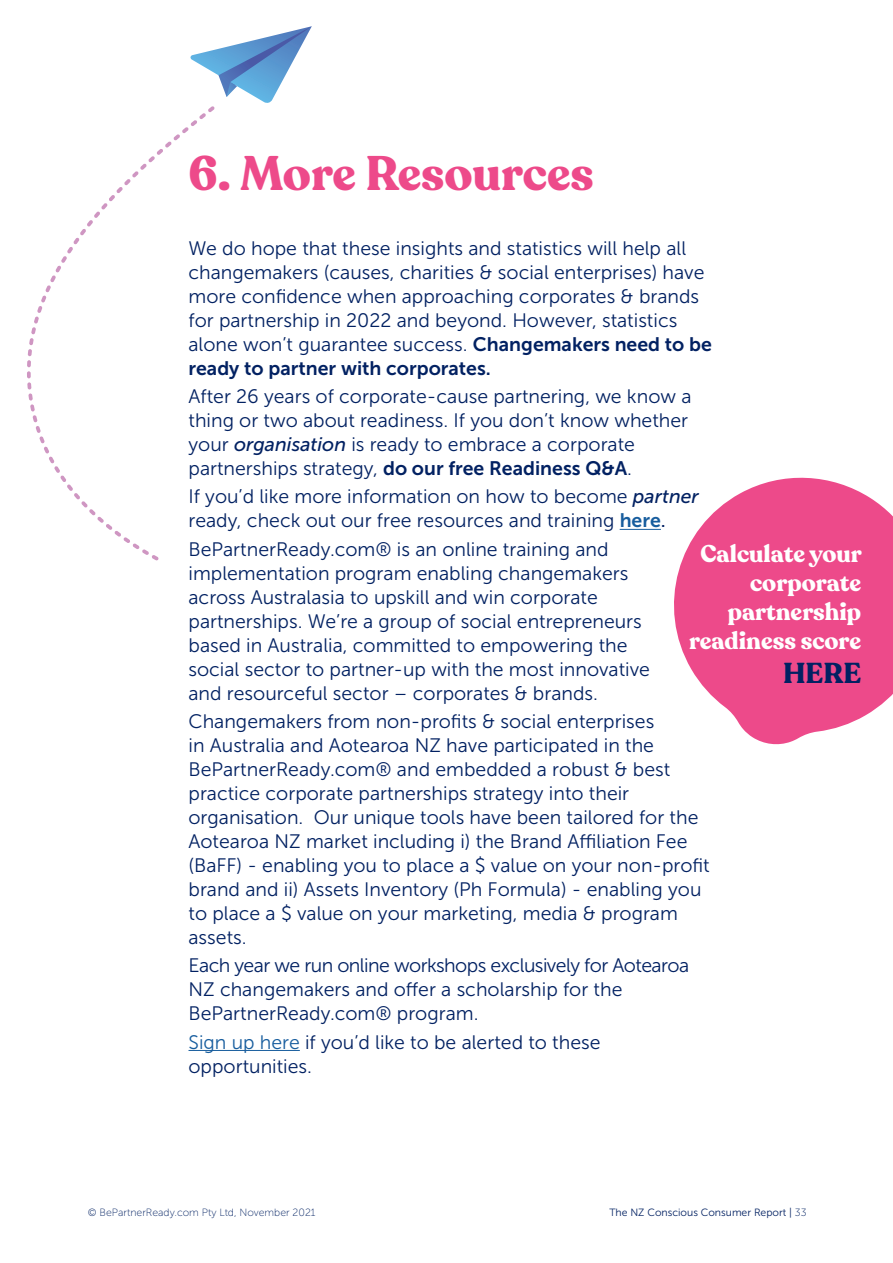
<style>
.page{position:relative;width:893px;height:1263px;background:#fff}
.page>*{position:absolute;margin:0;border:0;box-sizing:border-box;transform-origin:0 0}
.body_copy{font:700 48px "Recoleta";color:#ed4a8a}
.body_copy-2{font:700 28.5px "Recoleta";color:#022162}
.body_copy-3{font:700 24px/28.8px "Recoleta";color:#fff;text-align:right}
.body_copy-4{font:19.5px/24px "Museo Sans 300";color:#022162}
.t1{font:10.5px "Museo Sans 100";color:#022162}
.t2{font:10.5px "Museo Sans 300";color:#022162}
.s1{font-family:"Museo Sans 700"}
.s2{font-family:"Museo Sans 500";font-style:italic}
.s3{font-family:"Museo Sans 700";color:#175d9e}
.s4{font-family:"Museo Sans 500"}
.s5{color:#175d9e}
.s6{font-family:"Museo Sans 100"}
</style>
<div class="page">
<svg style="left:655px;top:477px;width:238px;height:268px;fill:#ed4a8a"></svg>
<hr style="left:620px;top:529px;width:41px;height:1px;background:#175d9e">
<hr style="left:189px;top:1050px;width:111px;height:1px;background:#175d9e">
<svg style="left:190px;top:26px;width:122px;height:77px"></svg>
<svg style="left:27px;top:106px;width:188px;height:454px"></svg>
<p class="body_copy" style="left:189px;top:143px;width:407px">6. More Resources</p>
<p class="body_copy-4" style="left:189px;top:236px;width:525px">We do hope that these insights and statistics will help all changemakers (causes, charities &amp; social enterprises) have more confidence when approaching corporates &amp; brands for partnership in 2022 and beyond. However, statistics alone won’t guarantee success. <span class="s1">Changemakers need to be ready to partner with corporates.</span></p>
<p class="body_copy-4" style="left:189px;top:385px;width:504px">After 26 years of corporate-cause partnering, we know a thing or two about readiness. If you don’t know whether your <span class="s2">organisation</span> is ready to embrace a corporate partnerships strategy, <span class="s1">do our free Readiness Q&amp;A</span>.</p>
<p class="body_copy-4" style="left:189px;top:485px;width:512px">If you’d like more information on how to become <span class="s2">partner </span>ready, check out our free resources and training <span class="s3">here</span><span class="s4">.</span></p>
<p class="body_copy-4" style="left:189px;top:537px;width:463px">BePartnerReady.com® is an online training and implementation program enabling changemakers across Australasia to upskill and win corporate partnerships. We’re a group of social entrepreneurs based in Australia, committed to empowering the social sector to partner-up with the most innovative and resourceful sector – corporates &amp; brands.</p>
<p class="body_copy-4" style="left:189px;top:709px;width:523px">Changemakers from non-profits &amp; social enterprises<br>in Australia and Aotearoa NZ have participated in the BePartnerReady.com® and embedded a robust &amp; best practice corporate partnerships strategy into their organisation. Our unique tools have been tailored for the Aotearoa NZ market including i) the Brand Affiliation Fee (BaFF) - enabling you to place a $ value on your non-profit brand and ii) Assets Inventory (Ph Formula) - enabling you to place a $ value on your marketing, media &amp; program assets.</p>
<p class="body_copy-4" style="left:189px;top:954px;width:502px">Each year we run online workshops exclusively for Aotearoa<br>NZ changemakers and offer a scholarship for the<br>BePartnerReady.com® program.</p>
<p class="body_copy-4" style="left:189px;top:1030px;width:414px"><span class="s5">Sign up here</span> if you’d like to be alerted to these opportunities.</p>
<p class="body_copy-3" style="left:689px;top:540px;width:174px">Calculate your corporate partnership readiness score</p>
<p class="body_copy-2" style="left:783px;top:655px;width:80px">HERE</p>
<p class="t1" style="left:88px;top:1206px;width:229px">© BePartnerReady.com Pty Ltd, November 2021</p>
<p class="t2" style="left:609px;top:1206px;width:199px">The NZ Conscious Consumer Report | <span class="s6">33</span></p>
</div>
